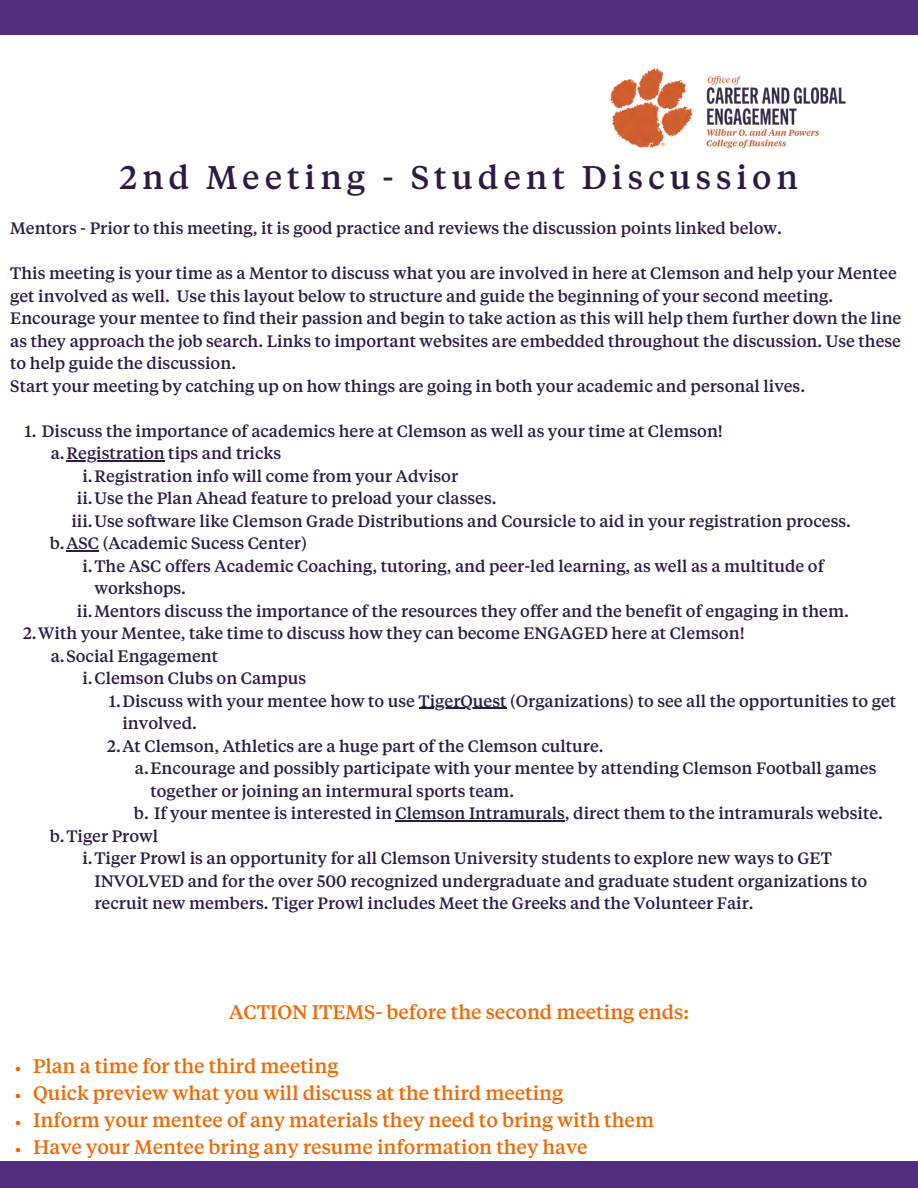
<style>
.page{position:relative;width:918px;height:1188px;background:#fff}
.page>*{position:absolute;margin:0;border:0;box-sizing:border-box;transform-origin:0 0}
.t1{font:500 32.7px "Tiempos Text";letter-spacing:.15em;color:#2e1a47}
.t2{font:500 19.5px "Tiempos Text";color:#f56600}
.t3{font:500 16.5px/22.5px "Tiempos Text";color:#2e1a47}
</style>
<div class="page">
<div style="left:0;top:0;width:918px;height:35px;background:#522d80"></div>
<div style="left:0;top:1162px;width:918px;height:26px;background:#522d80"></div>
<img style="left:610px;top:68px;width:236px;height:81px">
<hr style="left:66px;top:460px;width:99px;height:1px;background:#2e1a47">
<hr style="left:66px;top:550px;width:33px;height:1px;background:#2e1a47">
<hr style="left:419px;top:708px;width:87px;height:1px;background:#2e1a47">
<hr style="left:395px;top:820px;width:170px;height:1px;background:#2e1a47">
<svg style="left:16px;top:1067px;width:4px;height:4px"></svg>
<svg style="left:16px;top:1094px;width:4px;height:4px"></svg>
<svg style="left:16px;top:1121px;width:4px;height:4px"></svg>
<svg style="left:16px;top:1148px;width:4px;height:4px"></svg>
<p class="t1" style="left:120px;top:163px;width:680px">2nd Meeting - Student Discussion</p>
<p class="t3" style="left:10px;top:218px;width:773px">Mentors - Prior to this meeting, it is good practice and reviews the discussion points linked below.</p>
<p class="t3" style="left:10px;top:263px;width:893px">This meeting is your time as a Mentor to discuss what you are involved in here at Clemson and help your Mentee get involved as well. Use this layout below to structure and guide the beginning of your second meeting.<br>Encourage your mentee to find their passion and begin to take action as this will help them further down the line as they approach the job search. Links to important websites are embedded throughout the discussion. Use these to help guide the discussion.</p>
<p class="t3" style="left:10px;top:375px;width:796px">Start your meeting by catching up on how things are going in both your academic and personal lives.</p>
<p class="t3" style="left:25px;top:420px;width:700px">1. Discuss the importance of academics here at Clemson as well as your time at Clemson!</p>
<p class="t3" style="left:51px;top:443px;width:232px">a.Registration tips and tricks</p>
<p class="t3" style="left:82px;top:465px;width:377px">i.Registration info will come from your Advisor</p>
<p class="t3" style="left:77px;top:488px;width:421px">ii.Use the Plan Ahead feature to preload your classes.</p>
<p class="t3" style="left:71px;top:510px;width:781px">iii.Use software like Clemson Grade Distributions and Coursicle to aid in your registration process.</p>
<p class="t3" style="left:50px;top:533px;width:259px">b.ASC (Academic Sucess Center)</p>
<p class="t3" style="left:94px;top:555px;width:731px;text-indent:-12px">i.The ASC offers Academic Coaching, tutoring, and peer-led learning, as well as a multitude of workshops.</p>
<p class="t3" style="left:77px;top:600px;width:773px">ii.Mentors discuss the importance of the resources they offer and the benefit of engaging in them.</p>
<p class="t3" style="left:23px;top:623px;width:723px">2.With your Mentee, take time to discuss how they can become ENGAGED here at Clemson!</p>
<p class="t3" style="left:51px;top:645px;width:169px">a.Social Engagement</p>
<p class="t3" style="left:82px;top:668px;width:225px">i.Clemson Clubs on Campus</p>
<p class="t3" style="left:122px;top:690px;width:775px;text-indent:-14px">1.Discuss with your mentee how to use TigerQuest (Organizations) to see all the opportunities to get involved.</p>
<p class="t3" style="left:107px;top:735px;width:498px">2.At Clemson, Athletics are a huge part of the Clemson culture.</p>
<p class="t3" style="left:151px;top:758px;width:728px;text-indent:-16px">a.Encourage and possibly participate with your mentee by attending Clemson Football games together or joining an intermural sports team.</p>
<p class="t3" style="left:134px;top:803px;width:751px">b. If your mentee is interested in Clemson Intramurals, direct them to the intramurals website.</p>
<p class="t3" style="left:50px;top:825px;width:110px">b.Tiger Prowl</p>
<p class="t3" style="left:94px;top:848px;width:774px;text-indent:-12px">i.Tiger Prowl is an opportunity for all Clemson University students to explore new ways to GET<br>INVOLVED and for the over 500 recognized undergraduate and graduate student organizations to recruit new members. Tiger Prowl includes Meet the Greeks and the Volunteer Fair.</p>
<p class="t2" style="left:229px;top:1004px;width:461px">ACTION ITEMS- before the second meeting ends:</p>
<p class="t2" style="left:33px;top:1058px;width:307px">Plan a time for the third meeting</p>
<p class="t2" style="left:33px;top:1085px;width:532px">Quick preview what you will discuss at the third meeting</p>
<p class="t2" style="left:33px;top:1112px;width:622px">Inform your mentee of any materials they need to bring with them</p>
<p class="t2" style="left:33px;top:1139px;width:556px">Have your Mentee bring any resume information they have</p>
</div>
